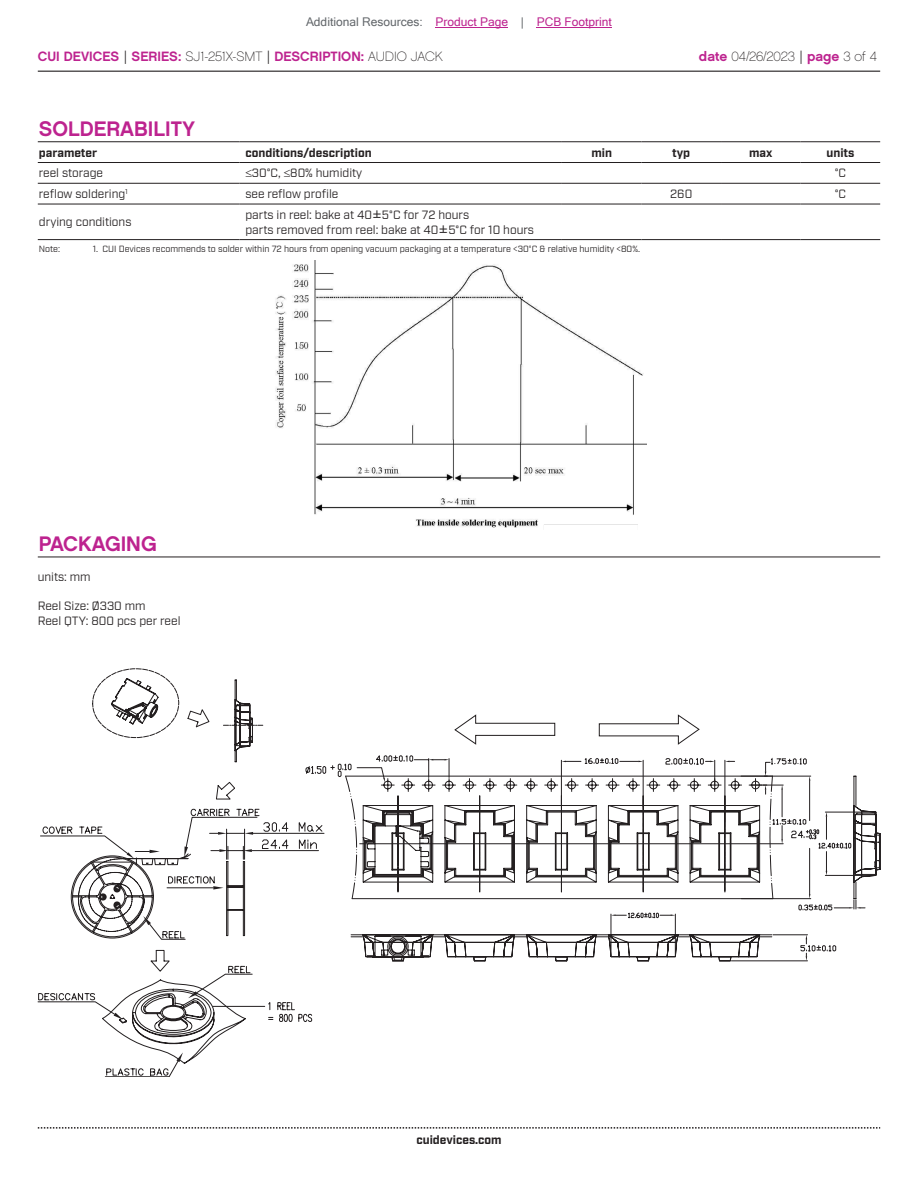
<style>
.page{position:relative;width:918px;height:1188px;background:#fff}
.page>*{position:absolute;margin:0;border:0;box-sizing:border-box;transform-origin:0 0}
.t1{font:21px "Chalet New York Nineteen Sixty";color:#bd238f}
.t2{font:13.5px "Chalet New York Nineteen Sixty";color:#bd238f}
.t3{font:13.5px "Chalet Paris Nineteen Sixty";letter-spacing:-.005em;color:#231f20}
.t4{font:12px/14.4px "Industry";color:#231f20}
.t5{font:700 12px "Industry";color:#231f20}
.t6{font:12px "Microsoft Sans Serif";color:#bd238f}
.t7{font:9px "Industry";color:#231f20}
.s1{color:#63676b}
.s2{font-family:"Industry";color:#231f20}
.s3{font-family:"Chalet Paris Nineteen Sixty";color:#231f20}
.s4{font-family:"Chalet New York Nineteen Sixty";color:#bd238f}
.s5{font-family:"Industry"}
.s6{font-family:"Verdana"}
</style>
<div class="page">
<hr style="left:38px;top:71px;width:842px;height:1px;background:#231f20">
<svg style="left:38px;top:1127px;width:842px;height:2px"></svg>
<hr style="left:38px;top:557px;width:842px;height:1px;background:#231f20">
<svg style="left:38px;top:822px;width:275px;height:200px"></svg>
<svg style="left:92px;top:669px;width:171px;height:408px"></svg>
<svg style="left:306px;top:755px;width:496px;height:197px"></svg>
<svg style="left:345px;top:758px;width:465px;height:194px"></svg>
<svg style="left:351px;top:776px;width:529px;height:185px"></svg>
<svg style="left:454px;top:714px;width:246px;height:31px"></svg>
<hr style="left:38px;top:141px;width:201px;height:1px;background:#231f20">
<hr style="left:239px;top:141px;width:323px;height:1px;background:#231f20">
<hr style="left:562px;top:141px;width:79px;height:1px;background:#231f20">
<hr style="left:641px;top:141px;width:80px;height:1px;background:#231f20">
<hr style="left:721px;top:141px;width:80px;height:1px;background:#231f20">
<hr style="left:801px;top:141px;width:79px;height:1px;background:#231f20">
<hr style="left:38px;top:162px;width:201px;height:1px;background:#231f20">
<hr style="left:239px;top:162px;width:323px;height:1px;background:#231f20">
<hr style="left:562px;top:162px;width:79px;height:1px;background:#231f20">
<hr style="left:641px;top:162px;width:80px;height:1px;background:#231f20">
<hr style="left:721px;top:162px;width:80px;height:1px;background:#231f20">
<hr style="left:801px;top:162px;width:79px;height:1px;background:#231f20">
<hr style="left:38px;top:183px;width:201px;height:1px;background:#231f20">
<hr style="left:239px;top:183px;width:323px;height:1px;background:#231f20">
<hr style="left:562px;top:183px;width:79px;height:1px;background:#231f20">
<hr style="left:641px;top:183px;width:80px;height:1px;background:#231f20">
<hr style="left:721px;top:183px;width:80px;height:1px;background:#231f20">
<hr style="left:801px;top:183px;width:79px;height:1px;background:#231f20">
<hr style="left:38px;top:204px;width:201px;height:1px;background:#231f20">
<hr style="left:239px;top:204px;width:323px;height:1px;background:#231f20">
<hr style="left:562px;top:204px;width:79px;height:1px;background:#231f20">
<hr style="left:641px;top:204px;width:80px;height:1px;background:#231f20">
<hr style="left:721px;top:204px;width:80px;height:1px;background:#231f20">
<hr style="left:801px;top:204px;width:79px;height:1px;background:#231f20">
<hr style="left:38px;top:239px;width:201px;height:1px;background:#231f20">
<hr style="left:239px;top:239px;width:323px;height:1px;background:#231f20">
<hr style="left:562px;top:239px;width:79px;height:1px;background:#231f20">
<hr style="left:641px;top:239px;width:80px;height:1px;background:#231f20">
<hr style="left:721px;top:239px;width:80px;height:1px;background:#231f20">
<hr style="left:801px;top:239px;width:79px;height:1px;background:#231f20">
<img style="left:275px;top:260px;width:371px;height:268px">
<hr style="left:436px;top:27px;width:72px;height:1px;background:#bd238f">
<hr style="left:537px;top:27px;width:75px;height:1px;background:#bd238f">
<p class="t6" style="left:306px;top:15px;width:307px"><span class="s1">Additional Resources:</span> Product Page <span class="s1">|</span> PCB Footprint</p>
<p class="t2" style="left:38px;top:47px;width:406px">CUI DEVICES <span class="s2">|</span> SERIES: <span class="s3">SJ1-251X-SMT</span> <span class="s2">|</span> DESCRIPTION: <span class="s3">AUDIO JACK</span></p>
<p class="t3" style="left:699px;top:48px;width:180px"><span class="s4">date</span> 04/26/2023 <span class="s5">|</span> <span class="s4">page</span> 3 of 4</p>
<h1 class="t1" style="left:39px;top:115px;width:158px">SOLDERABILITY</h1>
<p class="t5" style="left:39px;top:145px;width:60px">parameter</p>
<p class="t5" style="left:245px;top:145px;width:128px">conditions/description</p>
<p class="t5" style="left:591px;top:145px;width:22px">min</p>
<p class="t5" style="left:672px;top:145px;width:20px">typ</p>
<p class="t5" style="left:749px;top:145px;width:25px">max</p>
<p class="t5" style="left:827px;top:145px;width:29px">units</p>
<p class="t4" style="left:39px;top:166px;width:66px">reel storage</p>
<p class="t4" style="left:245px;top:166px;width:118px">≤30°C, ≤80% humidity</p>
<p class="t4" style="left:835px;top:166px;width:13px">°C</p>
<p class="t4" style="left:39px;top:187px;width:90px">reflow soldering<sup>1</sup></p>
<p class="t4" style="left:245px;top:187px;width:95px">see reflow profile</p>
<p class="t4" style="left:670px;top:187px;width:24px">260</p>
<p class="t4" style="left:835px;top:187px;width:13px">°C</p>
<p class="t4" style="left:39px;top:215px;width:94px">drying conditions</p>
<p class="t4" style="left:245px;top:208px;width:290px">parts in reel: bake at 40<span class="s6">±</span>5°C for 72 hours<br>parts removed from reel: bake at 40<span class="s6">±</span>5°C for 10 hours</p>
<p class="t7" style="left:39px;top:244px;width:23px">Note:</p>
<p class="t7" style="left:93px;top:244px;width:549px">1. CUI Devices recommends to solder within 72 hours from opening vacuum packaging at a temperature &lt;30°C &amp; relative humidity &lt;80%.</p>
<h1 class="t1" style="left:39px;top:530px;width:119px">PACKAGING</h1>
<p class="t4" style="left:38px;top:570px;width:54px">units: mm</p>
<p class="t4" style="left:38px;top:599px;width:144px">Reel Size: Ø330 mm<br>Reel QTY: 800 pcs per reel</p>
<p class="t5" style="left:416px;top:1132px;width:87px">cuidevices.com</p>
</div>
